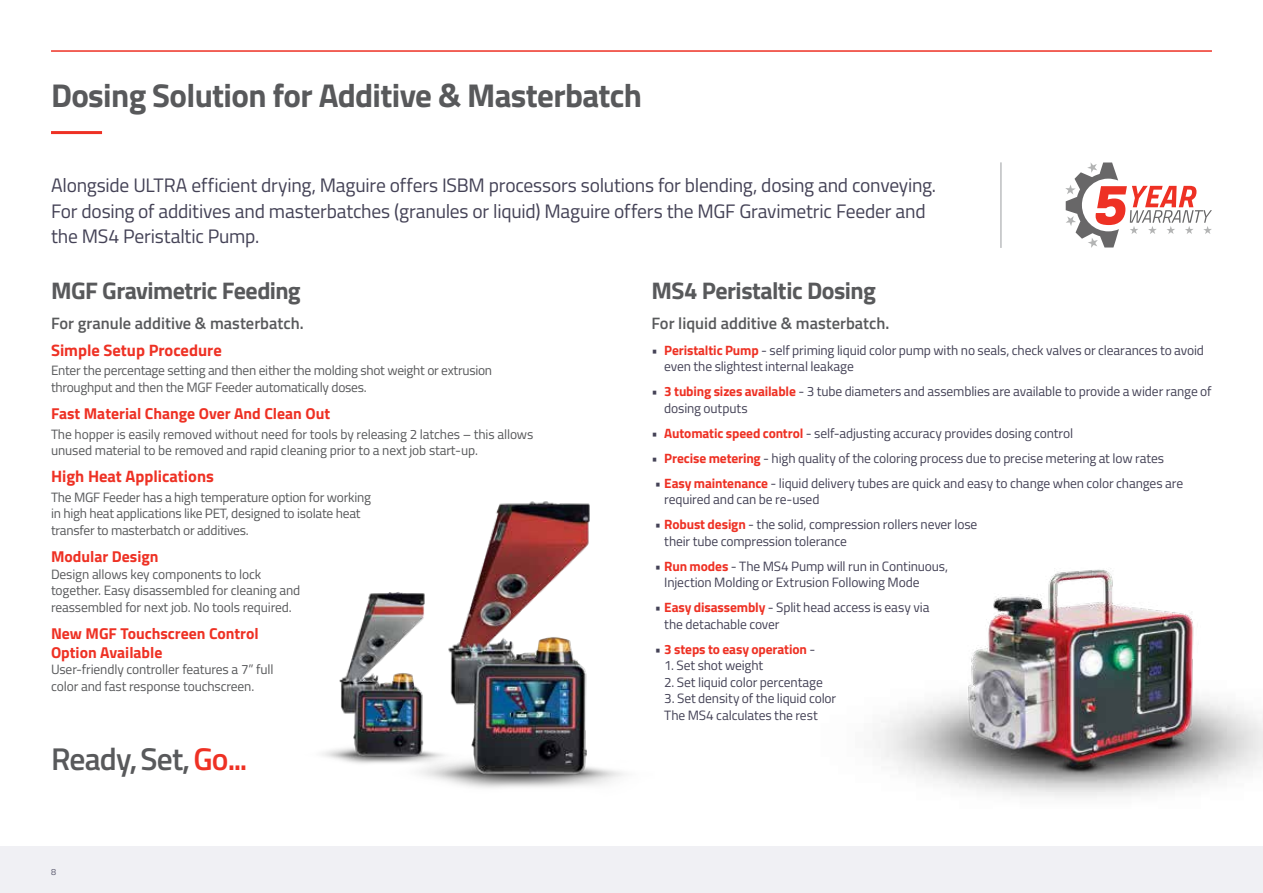
<style>
.page{position:relative;width:1263px;height:893px;background:#fff}
.page>*{position:absolute;margin:0;border:0;box-sizing:border-box;transform-origin:0 0}
.t1{font:700 33px "Titillium Web";letter-spacing:-.02em;color:#58595b}
.t2{font:600 31.5px "Titillium Web";letter-spacing:-.025em;color:#58595b}
.t3{font:700 24px "Titillium Web";letter-spacing:-.02em;color:#58595b}
.t4{font:19.5px/25.5px "Titillium Web";letter-spacing:-.015em;color:#444256}
.t5{font:600 16.5px "Titillium Web";color:#58595b}
.t6{font:700 16.5px "Titillium Web";color:#ee3124}
.t7{font:700 15.75px/18.8px "Titillium Web";color:#ee3124}
.t8{font:13.5px/16.5px "Titillium Web";letter-spacing:-.01em;color:#444256}
.t9{font:13.5px/16.5px "Titillium Web";letter-spacing:-.015em;color:#58595b}
.t10{font:700 13.5px "Titillium Web";letter-spacing:-.01em;color:#ee3124}
.t11{font:9px "Titillium Web";color:#616074}
.s1{color:#ee3124}
.s2{font-weight:700;color:#ee3124}
.s3{font-weight:400;color:#444256}
</style>
<div class="page">
<div style="left:0;top:846px;width:1263px;height:47px;background:#f0f0f4"></div>
<hr style="left:51px;top:50px;width:1161px;height:2px;background:#ee3124">
<hr style="left:51px;top:131px;width:51px;height:3px;background:#ee3124">
<img style="left:322px;top:592px;width:71px;height:172px">
<img style="left:393px;top:501px;width:231px;height:287px">
<svg style="left:1065px;top:162px;width:147px;height:86px"></svg>
<hr style="left:1000px;top:162px;width:2px;height:86px;background:#bcbec0">
<img style="left:873px;top:568px;width:390px;height:230px">
<h1 class="t1" style="left:51px;top:70px;width:593px">Dosing Solution for Additive &amp; Masterbatch</h1>
<p class="t4" style="left:51px;top:172px;width:887px">Alongside ULTRA efficient drying, Maguire offers ISBM processors solutions for blending, dosing and conveying.<br>For dosing of additives and masterbatches (granules or liquid) Maguire offers the MGF Gravimetric Feeder and the MS4 Peristaltic Pump.</p>
<h3 class="t3" style="left:51px;top:272px;width:251px">MGF Gravimetric Feeding</h3>
<p class="t5" style="left:51px;top:311px;width:254px">For granule additive &amp; masterbatch.</p>
<p class="t6" style="left:51px;top:338px;width:172px">Simple Setup Procedure</p>
<p class="t9" style="left:51px;top:362px;width:443px">Enter the percentage setting and then either the molding shot weight or extrusion throughput and then the MGF Feeder automatically doses.</p>
<p class="t7" style="left:51px;top:403px;width:281px">Fast Material Change Over And Clean Out</p>
<p class="t9" style="left:51px;top:425px;width:484px">The hopper is easily removed without need for tools by releasing 2 latches – this allows unused material to be removed and rapid cleaning prior to a next job start-up.</p>
<p class="t6" style="left:51px;top:464px;width:164px">High Heat Applications</p>
<p class="t9" style="left:51px;top:488px;width:321px">The MGF Feeder has a high temperature option for working in high heat applications like PET, designed to isolate heat transfer to masterbatch or additives.</p>
<p class="t7" style="left:51px;top:546px;width:109px">Modular Design</p>
<p class="t9" style="left:51px;top:565px;width:251px">Design allows key components to lock together. Easy disassembled for cleaning and reassembled for next job. No tools required.</p>
<p class="t7" style="left:51px;top:623px;width:209px">New MGF Touchscreen Control<br>Option Available</p>
<p class="t9" style="left:51px;top:661px;width:224px">User-friendly controller features a 7” full color and fast response touchscreen.</p>
<h2 class="t2" style="left:51px;top:736px;width:198px">Ready, Set, <span class="s1">Go...</span></h2>
<p class="t11" style="left:51px;top:865px;width:7px">8</p>
<h3 class="t3" style="left:651px;top:272px;width:226px">MS4 Peristaltic Dosing</h3>
<p class="t5" style="left:651px;top:311px;width:239px">For liquid additive &amp; masterbatch.</p>
<p class="t8" style="left:664px;top:341px;width:541px;text-indent:-13px">• <span class="s2">Peristaltic Pump</span> - self priming liquid color pump with no seals, check valves or clearances to avoid even the slightest internal leakage</p>
<p class="t8" style="left:664px;top:383px;width:549px;text-indent:-13px">• <span class="s2">3 tubing sizes available</span> - 3 tube diameters and assemblies are available to provide a wider range of dosing outputs</p>
<p class="t8" style="left:651px;top:424px;width:423px">• <span class="s2">Automatic speed control</span> - self-adjusting accuracy provides dosing control</p>
<p class="t8" style="left:651px;top:449px;width:514px">• <span class="s2">Precise metering</span> - high quality of the coloring process due to precise metering at low rates</p>
<p class="t8" style="left:664px;top:474px;width:520px;text-indent:-10px">• <span class="s2">Easy maintenance</span> - liquid delivery tubes are quick and easy to change when color changes are required and can be re-used</p>
<p class="t8" style="left:664px;top:516px;width:315px;text-indent:-10px">• <span class="s2">Robust design</span> - the solid, compression rollers never lose their tube compression tolerance</p>
<p class="t8" style="left:664px;top:557px;width:285px;text-indent:-10px">• <span class="s2">Run modes</span> - The MS4 Pump will run in Continuous,<br>Injection Molding or Extrusion Following Mode</p>
<p class="t8" style="left:664px;top:599px;width:267px;text-indent:-10px">• <span class="s2">Easy disassembly</span> - Split head access is easy via the detachable cover</p>
<p class="t10" style="left:655px;top:639px;width:162px"><span class="s3">•</span> 3 steps to easy operation <span class="s3">-</span></p>
<p class="t8" style="left:664px;top:657px;width:101px">1. Set shot weight</p>
<p class="t8" style="left:664px;top:673px;width:160px">2. Set liquid color percentage</p>
<p class="t8" style="left:664px;top:690px;width:174px">3. Set density of the liquid color<br>The MS4 calculates the rest</p>
</div>
